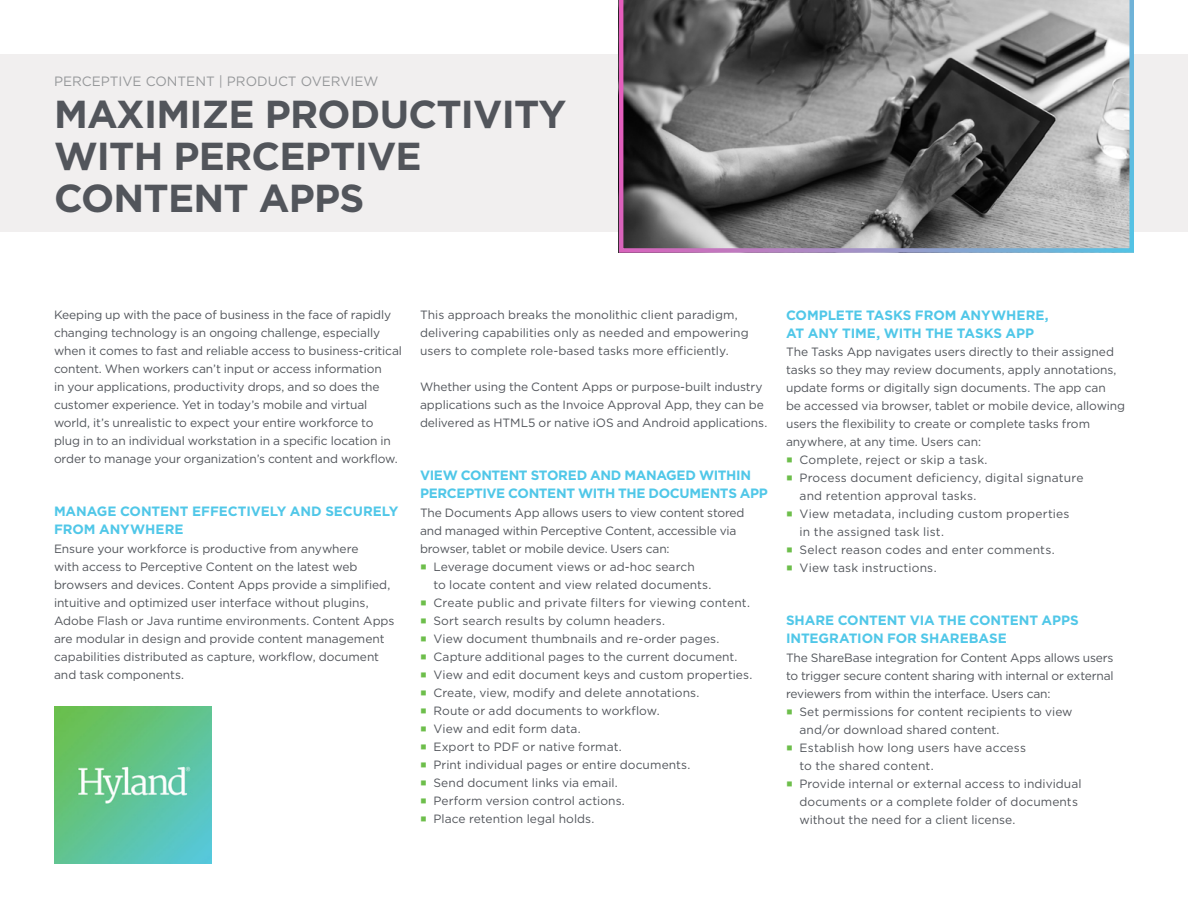
<style>
.page{position:relative;width:1188px;height:918px;background:#fff}
.page>*{position:absolute;margin:0;border:0;box-sizing:border-box;transform-origin:0 0}
.t1{font:700 39px/42px "Gotham HTF";letter-spacing:-.02em;color:#52555b}
.t2{font:700 13.5px/18px "Gotham HTF";letter-spacing:-.01em;color:#50c7e8}
.t3{font:13.5px "Gotham HTF";color:#96989a}
.t4{font:12px/18px "Gotham HTF";letter-spacing:-.005em;color:#52555b}
.t5{font:12px "Gotham HTF";letter-spacing:.015em;color:#52555b}
.t6{font:12px "Gotham HTF";letter-spacing:.02em;color:#52555b}
</style>
<div class="page">
<div style="left:0;top:54px;width:1188px;height:177px;background:#f1efef"></div>
<img style="left:54px;top:707px;width:157px;height:157px">
<svg style="left:619px;top:0;width:515px;height:253px;background:#787779"></svg>
<p class="t3" style="left:54px;top:74px;width:326px">PERCEPTIVE CONTENT | PRODUCT OVERVIEW</p>
<h1 class="t1" style="left:54px;top:92px;width:514px">MAXIMIZE PRODUCTIVITY<br>WITH PERCEPTIVE<br>CONTENT APPS</h1>
<p class="t4" style="left:54px;top:306px;width:350px">Keeping up with the pace of business in the face of rapidly changing technology is an ongoing challenge, especially when it comes to fast and reliable access to business-critical content. When workers can’t input or access information<br>in your applications, productivity drops, and so does the customer experience. Yet in today’s mobile and virtual world, it’s unrealistic to expect your entire workforce to plug in to an individual workstation in a specific location in order to manage your organization’s content and workflow.</p>
<p class="t2" style="left:54px;top:502px;width:346px">MANAGE CONTENT EFFECTIVELY AND SECURELY<br>FROM ANYWHERE</p>
<p class="t4" style="left:54px;top:540px;width:342px">Ensure your workforce is productive from anywhere<br>with access to Perceptive Content on the latest web browsers and devices. Content Apps provide a simplified, intuitive and optimized user interface without plugins, Adobe Flash or Java runtime environments. Content Apps are modular in design and provide content management capabilities distributed as capture, workflow, document and task components.</p>
<p class="t4" style="left:420px;top:306px;width:330px">This approach breaks the monolithic client paradigm, delivering capabilities only as needed and empowering users to complete role-based tasks more efficiently.</p>
<p class="t4" style="left:420px;top:378px;width:349px">Whether using the Content Apps or purpose-built industry applications such as the Invoice Approval App, they can be delivered as HTML5 or native iOS and Android applications.</p>
<p class="t2" style="left:420px;top:466px;width:349px">VIEW CONTENT STORED AND MANAGED WITHIN<br>PERCEPTIVE CONTENT WITH THE DOCUMENTS APP</p>
<p class="t4" style="left:420px;top:504px;width:326px">The Documents App allows users to view content stored</p>
<p class="t4" style="left:420px;top:522px;width:318px">and managed within Perceptive Content, accessible via</p>
<p class="t4" style="left:420px;top:540px;width:251px">browser, tablet or mobile device. Users can:</p>
<p class="t4" style="left:434px;top:558px;width:263px">Leverage document views or ad-hoc search</p>
<p class="t4" style="left:434px;top:576px;width:280px">to locate content and view related documents.</p>
<p class="t4" style="left:434px;top:594px;width:318px">Create public and private filters for viewing content.</p>
<p class="t4" style="left:434px;top:612px;width:233px">Sort search results by column headers.</p>
<p class="t4" style="left:434px;top:630px;width:287px">View document thumbnails and re-order pages.</p>
<p class="t4" style="left:434px;top:648px;width:306px">Capture additional pages to the current document.</p>
<p class="t4" style="left:434px;top:666px;width:320px">View and edit document keys and custom properties.</p>
<p class="t4" style="left:434px;top:684px;width:267px">Create, view, modify and delete annotations.</p>
<p class="t4" style="left:434px;top:702px;width:228px">Route or add documents to workflow.</p>
<p class="t4" style="left:434px;top:720px;width:149px">View and edit form data.</p>
<p class="t4" style="left:434px;top:738px;width:190px">Export to PDF or native format.</p>
<p class="t4" style="left:434px;top:756px;width:258px">Print individual pages or entire documents.</p>
<p class="t4" style="left:434px;top:774px;width:186px">Send document links via email.</p>
<p class="t4" style="left:434px;top:792px;width:193px">Perform version control actions.</p>
<p class="t4" style="left:434px;top:810px;width:162px">Place retention legal holds.</p>
<p class="t2" style="left:786px;top:306px;width:264px">COMPLETE TASKS FROM ANYWHERE,<br>AT ANY TIME, WITH THE TASKS APP</p>
<p class="t4" style="left:786px;top:343px;width:330px">The Tasks App navigates users directly to their assigned</p>
<p class="t4" style="left:786px;top:361px;width:332px">tasks so they may review documents, apply annotations,</p>
<p class="t4" style="left:786px;top:379px;width:321px">update forms or digitally sign documents. The app can</p>
<p class="t4" style="left:786px;top:397px;width:341px">be accessed via browser, tablet or mobile device, allowing</p>
<p class="t4" style="left:786px;top:415px;width:306px">users the flexibility to create or complete tasks from</p>
<p class="t4" style="left:786px;top:433px;width:197px">anywhere, at any time. Users can:</p>
<p class="t5" style="left:800px;top:454px;width:190px">Complete, reject or skip a task.</p>
<p class="t5" style="left:800px;top:472px;width:285px">Process document deficiency, digital signature</p>
<p class="t5" style="left:800px;top:490px;width:178px">and retention approval tasks.</p>
<p class="t5" style="left:800px;top:508px;width:271px">View metadata, including custom properties</p>
<p class="t5" style="left:800px;top:526px;width:146px">in the assigned task list.</p>
<p class="t6" style="left:800px;top:544px;width:257px">Select reason codes and enter comments.</p>
<p class="t5" style="left:800px;top:562px;width:139px">View task instructions.</p>
<p class="t2" style="left:786px;top:611px;width:294px">SHARE CONTENT VIA THE CONTENT APPS<br>INTEGRATION FOR SHAREBASE</p>
<p class="t4" style="left:786px;top:649px;width:329px">The ShareBase integration for Content Apps allows users</p>
<p class="t4" style="left:786px;top:667px;width:329px">to trigger secure content sharing with internal or external</p>
<p class="t4" style="left:786px;top:685px;width:266px">reviewers from within the interface. Users can:</p>
<p class="t4" style="left:800px;top:703px;width:275px">Set permissions for content recipients to view</p>
<p class="t4" style="left:800px;top:721px;width:202px">and/or download shared content.</p>
<p class="t5" style="left:800px;top:742px;width:228px">Establish how long users have access</p>
<p class="t4" style="left:800px;top:757px;width:136px">to the shared content.</p>
<p class="t4" style="left:800px;top:775px;width:284px">Provide internal or external access to individual</p>
<p class="t4" style="left:800px;top:793px;width:280px">documents or a complete folder of documents</p>
<p class="t4" style="left:800px;top:811px;width:217px">without the need for a client license.</p>
</div>
